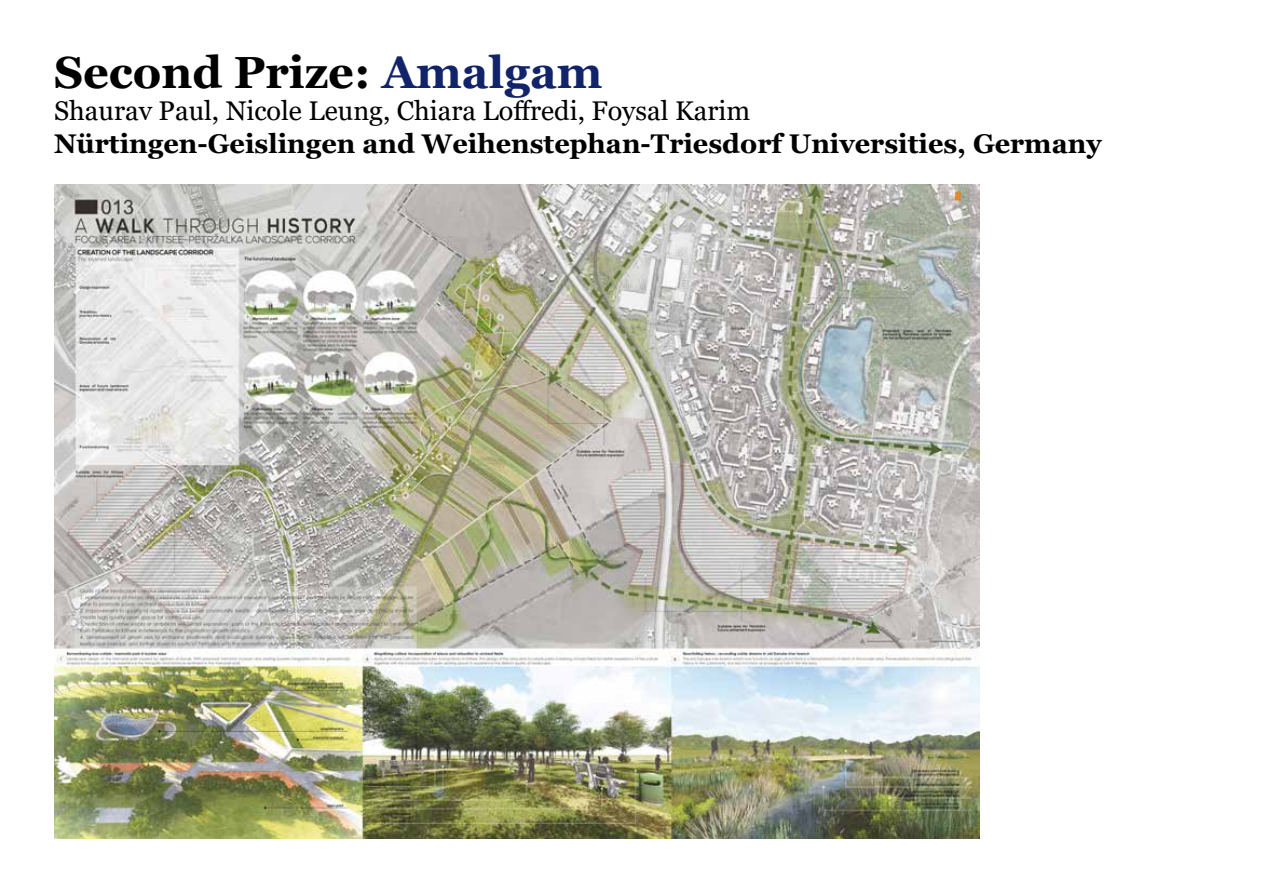
<style>
.page{position:relative;width:1263px;height:893px;background:#fff}
.page>*{position:absolute;margin:0;border:0;box-sizing:border-box;transform-origin:0 0}
.t1{font:700 45px "Georgia";color:#000}
.t2{font:700 27px "Georgia";color:#000}
.t3{font:27px "Georgia";color:#000}
.s1{color:#112369}
</style>
<div class="page">
<img style="left:54px;top:185px;width:926px;height:654px">
<h1 class="t1" style="left:54px;top:44px;width:550px">Second Prize: <span class="s1">Amalgam</span></h1>
<p class="t3" style="left:54px;top:95px;width:698px">Shaurav Paul, Nicole Leung, Chiara Loffredi, Foysal Karim</p>
<p class="t2" style="left:54px;top:126px;width:1049px">Nürtingen-Geislingen and Weihenstephan-Triesdorf Universities, Germany</p>
</div>
